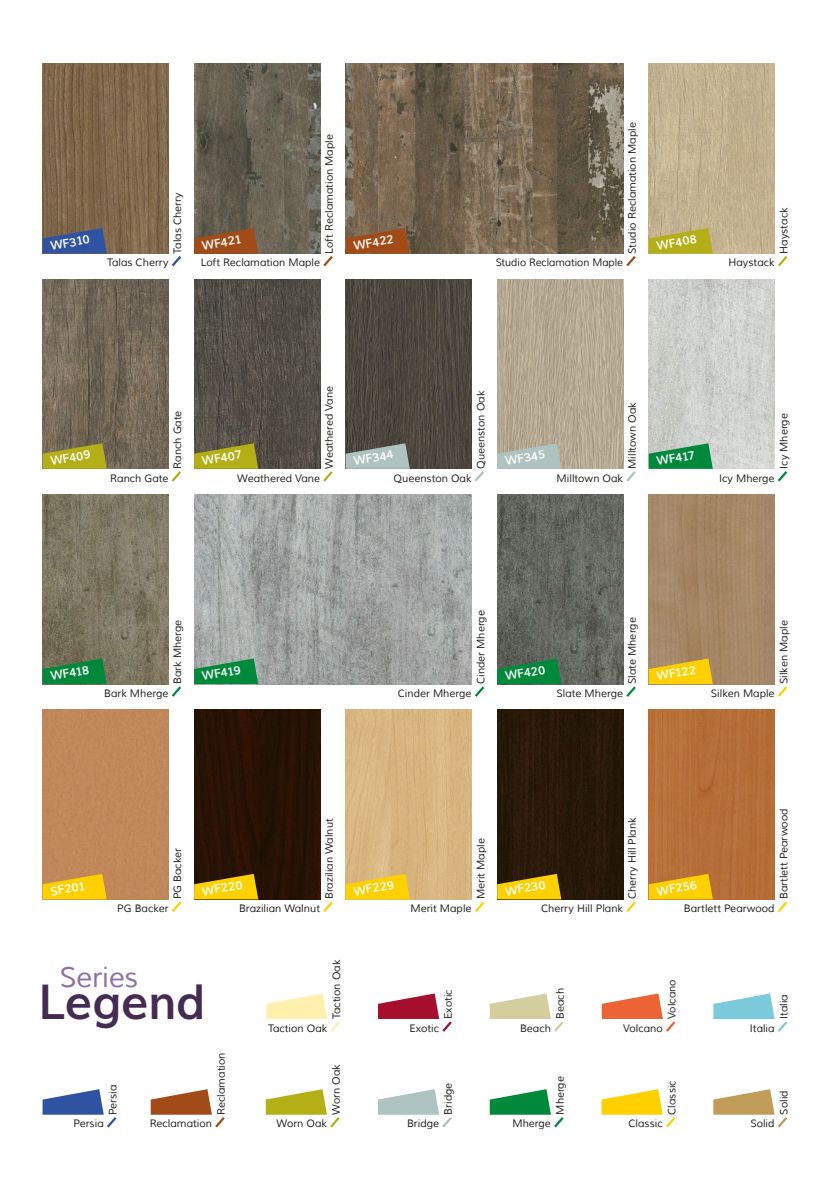
<style>
.page{position:relative;width:830px;height:1187px;background:#fff}
.page>*{position:absolute;margin:0;border:0;box-sizing:border-box;transform-origin:0 0}
.t1{font:700 48.3px "Muli";letter-spacing:-.01em;color:#452a52}
.t2{font:28.2px "Muli";letter-spacing:-.01em;color:#8e6fa7}
.t3{font:700 12px "Muli";color:#fff}
.t4{font:10.5px "Muli";color:#1d1d1b}
</style>
<div class="page">
<img style="left:43px;top:64px;width:125px;height:189px">
<svg style="left:172px;top:256px;width:9px;height:10px"></svg>
<svg style="left:43px;top:228px;width:64px;height:25px;background:#41578c"></svg>
<img style="left:345px;top:64px;width:277px;height:189px">
<svg style="left:626px;top:256px;width:9px;height:10px"></svg>
<svg style="left:345px;top:228px;width:64px;height:25px;background:#995124"></svg>
<img style="left:194px;top:64px;width:126px;height:189px">
<svg style="left:323px;top:256px;width:10px;height:10px"></svg>
<svg style="left:194px;top:228px;width:64px;height:25px;background:#944f24"></svg>
<img style="left:43px;top:494px;width:125px;height:190px">
<svg style="left:171px;top:686px;width:10px;height:10px"></svg>
<svg style="left:43px;top:658px;width:64px;height:26px;background:#1c8242"></svg>
<img style="left:648px;top:279px;width:126px;height:190px">
<svg style="left:778px;top:471px;width:8px;height:10px"></svg>
<svg style="left:648px;top:443px;width:64px;height:26px;background:#2f985c"></svg>
<img style="left:497px;top:494px;width:125px;height:190px">
<svg style="left:626px;top:686px;width:9px;height:11px"></svg>
<svg style="left:497px;top:658px;width:64px;height:26px;background:#157f42"></svg>
<img style="left:194px;top:494px;width:277px;height:190px">
<svg style="left:475px;top:686px;width:9px;height:10px"></svg>
<svg style="left:194px;top:658px;width:64px;height:26px;background:#289155"></svg>
<img style="left:345px;top:279px;width:126px;height:190px">
<svg style="left:475px;top:471px;width:9px;height:10px"></svg>
<svg style="left:345px;top:443px;width:64px;height:26px;background:#96a4a0"></svg>
<img style="left:497px;top:279px;width:125px;height:190px">
<svg style="left:626px;top:471px;width:9px;height:10px"></svg>
<svg style="left:497px;top:443px;width:64px;height:26px;background:#afbbb3"></svg>
<img style="left:648px;top:494px;width:126px;height:190px">
<svg style="left:777px;top:686px;width:9px;height:10px"></svg>
<svg style="left:648px;top:658px;width:64px;height:26px;background:#e9be19"></svg>
<div style="left:648px;top:709px;width:126px;height:190px;background:#b66f39"></div>
<svg style="left:778px;top:901px;width:9px;height:11px"></svg>
<svg style="left:648px;top:873px;width:64px;height:26px;background:#ecb70e"></svg>
<img style="left:194px;top:709px;width:126px;height:190px">
<svg style="left:323px;top:901px;width:9px;height:11px"></svg>
<svg style="left:194px;top:873px;width:64px;height:26px;background:#c8a001"></svg>
<img style="left:345px;top:709px;width:126px;height:190px">
<svg style="left:475px;top:901px;width:9px;height:11px"></svg>
<svg style="left:345px;top:873px;width:64px;height:26px;background:#f5c920"></svg>
<img style="left:648px;top:64px;width:126px;height:189px">
<svg style="left:778px;top:256px;width:9px;height:10px"></svg>
<svg style="left:648px;top:228px;width:64px;height:25px;background:#b7af32"></svg>
<div style="left:43px;top:709px;width:125px;height:190px;background:#c08759"></div>
<svg style="left:172px;top:901px;width:9px;height:11px"></svg>
<svg style="left:43px;top:873px;width:64px;height:26px;background:#eebd16"></svg>
<img style="left:43px;top:279px;width:125px;height:190px">
<svg style="left:171px;top:471px;width:10px;height:10px"></svg>
<svg style="left:43px;top:443px;width:64px;height:26px;background:#a49d26"></svg>
<img style="left:194px;top:279px;width:126px;height:190px">
<svg style="left:323px;top:471px;width:9px;height:10px"></svg>
<svg style="left:194px;top:443px;width:64px;height:26px;background:#9e9923"></svg>
<img style="left:497px;top:709px;width:125px;height:190px">
<svg style="left:626px;top:901px;width:9px;height:11px"></svg>
<svg style="left:497px;top:873px;width:64px;height:26px;background:#c9a102"></svg>
<svg style="left:601px;top:1089px;width:74px;height:38px"></svg>
<svg style="left:151px;top:1089px;width:73px;height:38px"></svg>
<svg style="left:378px;top:1089px;width:73px;height:38px"></svg>
<svg style="left:43px;top:1089px;width:73px;height:38px"></svg>
<svg style="left:489px;top:993px;width:74px;height:38px"></svg>
<svg style="left:378px;top:993px;width:73px;height:38px"></svg>
<svg style="left:266px;top:993px;width:74px;height:38px"></svg>
<svg style="left:489px;top:1089px;width:74px;height:38px"></svg>
<svg style="left:601px;top:993px;width:74px;height:38px"></svg>
<svg style="left:713px;top:1089px;width:73px;height:38px"></svg>
<svg style="left:713px;top:993px;width:73px;height:38px"></svg>
<svg style="left:266px;top:1089px;width:73px;height:38px"></svg>
<p class="t3" style="left:49px;top:238px;width:41px;rotate:-10deg">WF310</p>
<p class="t4" style="left:171px;top:253px;width:63px;rotate:-90deg">Talas Cherry</p>
<p class="t4" style="left:107px;top:256px;width:63px">Talas Cherry</p>
<p class="t3" style="left:201px;top:238px;width:41px;rotate:-10deg">WF421</p>
<p class="t4" style="left:322px;top:253px;width:121px;rotate:-90deg">Loft Reclamation Maple</p>
<p class="t4" style="left:200px;top:256px;width:121px">Loft Reclamation Maple</p>
<p class="t3" style="left:352px;top:238px;width:42px;rotate:-10deg">WF422</p>
<p class="t4" style="left:625px;top:253px;width:133px;rotate:-90deg">Studio Reclamation Maple</p>
<p class="t4" style="left:495px;top:256px;width:129px">Studio Reclamation Maple</p>
<p class="t3" style="left:655px;top:238px;width:42px;rotate:-10deg">WF408</p>
<p class="t4" style="left:777px;top:253px;width:48px;rotate:-90deg">Haystack</p>
<p class="t4" style="left:728px;top:256px;width:48px">Haystack</p>
<p class="t3" style="left:49px;top:453px;width:42px;rotate:-10deg">WF409</p>
<p class="t4" style="left:171px;top:469px;width:60px;rotate:-90deg">Ranch Gate</p>
<p class="t4" style="left:110px;top:471px;width:60px">Ranch Gate</p>
<p class="t3" style="left:201px;top:453px;width:41px;rotate:-10deg">WF407</p>
<p class="t4" style="left:322px;top:469px;width:84px;rotate:-90deg">Weathered Vane</p>
<p class="t3" style="left:352px;top:453px;width:42px;rotate:-10deg">WF344</p>
<p class="t4" style="left:474px;top:469px;width:79px;rotate:-90deg">Queenston Oak</p>
<p class="t3" style="left:503px;top:453px;width:42px;rotate:-10deg">WF345</p>
<p class="t4" style="left:625px;top:469px;width:68px;rotate:-90deg">Milltown Oak</p>
<p class="t3" style="left:655px;top:453px;width:40px;rotate:-10deg">WF417</p>
<p class="t4" style="left:237px;top:471px;width:84px">Weathered Vane</p>
<p class="t4" style="left:393px;top:471px;width:79px">Queenston Oak</p>
<p class="t4" style="left:556px;top:471px;width:68px">Milltown Oak</p>
<p class="t4" style="left:777px;top:469px;width:57px;rotate:-90deg">Icy Mherge</p>
<p class="t4" style="left:718px;top:471px;width:57px">Icy Mherge</p>
<p class="t3" style="left:49px;top:668px;width:40px;rotate:-10deg">WF418</p>
<p class="t4" style="left:171px;top:684px;width:66px;rotate:-90deg">Bark Mherge</p>
<p class="t4" style="left:104px;top:686px;width:66px">Bark Mherge</p>
<p class="t3" style="left:201px;top:668px;width:40px;rotate:-10deg">WF419</p>
<p class="t4" style="left:474px;top:684px;width:75px;rotate:-90deg">Cinder Mherge</p>
<p class="t4" style="left:397px;top:686px;width:75px">Cinder Mherge</p>
<p class="t3" style="left:503px;top:668px;width:42px;rotate:-10deg">WF420</p>
<p class="t4" style="left:625px;top:684px;width:68px;rotate:-90deg">Slate Mherge</p>
<p class="t4" style="left:556px;top:686px;width:68px">Slate Mherge</p>
<p class="t3" style="left:655px;top:668px;width:41px;rotate:-10deg">WF122</p>
<p class="t4" style="left:777px;top:684px;width:65px;rotate:-90deg">Silken Maple</p>
<p class="t4" style="left:710px;top:686px;width:65px">Silken Maple</p>
<p class="t3" style="left:49px;top:884px;width:36px;rotate:-10deg">SF201</p>
<p class="t4" style="left:171px;top:899px;width:53px;rotate:-90deg">PG Backer</p>
<p class="t4" style="left:117px;top:902px;width:53px">PG Backer</p>
<p class="t3" style="left:201px;top:884px;width:43px;rotate:-10deg">WF220</p>
<p class="t4" style="left:322px;top:899px;width:82px;rotate:-90deg">Brazilian Walnut</p>
<p class="t3" style="left:352px;top:884px;width:42px;rotate:-10deg">WF229</p>
<p class="t4" style="left:474px;top:899px;width:63px;rotate:-90deg">Merit Maple</p>
<p class="t3" style="left:503px;top:884px;width:43px;rotate:-10deg">WF230</p>
<p class="t4" style="left:625px;top:899px;width:84px;rotate:-90deg">Cherry Hill Plank</p>
<p class="t3" style="left:655px;top:884px;width:42px;rotate:-10deg">WF256</p>
<p class="t4" style="left:777px;top:899px;width:92px;rotate:-90deg">Bartlett Pearwood</p>
<p class="t4" style="left:239px;top:902px;width:82px">Brazilian Walnut</p>
<p class="t4" style="left:410px;top:902px;width:63px">Merit Maple</p>
<p class="t4" style="left:540px;top:902px;width:84px">Cherry Hill Plank</p>
<p class="t4" style="left:683px;top:902px;width:92px">Bartlett Pearwood</p>
<h2 class="t2" style="left:59px;top:959px;width:81px">Series</h2>
<h1 class="t1" style="left:39px;top:971px;width:168px">Legend</h1>
<p class="t4" style="left:106px;top:1114px;width:32px;rotate:-90deg">Persia</p>
<p class="t4" style="left:214px;top:1114px;width:64px;rotate:-90deg">Reclamation</p>
<p class="t4" style="left:74px;top:1117px;width:32px">Persia</p>
<p class="t4" style="left:150px;top:1117px;width:64px">Reclamation</p>
<p class="t4" style="left:330px;top:1018px;width:61px;rotate:-90deg">Taction Oak</p>
<p class="t4" style="left:268px;top:1021px;width:61px">Taction Oak</p>
<p class="t4" style="left:329px;top:1114px;width:52px;rotate:-90deg">Worn Oak</p>
<p class="t4" style="left:276px;top:1117px;width:52px">Worn Oak</p>
<p class="t4" style="left:441px;top:1018px;width:31px;rotate:-90deg">Exotic</p>
<p class="t4" style="left:553px;top:1018px;width:32px;rotate:-90deg">Beach</p>
<p class="t4" style="left:665px;top:1018px;width:41px;rotate:-90deg">Volcano</p>
<p class="t4" style="left:409px;top:1021px;width:31px">Exotic</p>
<p class="t4" style="left:519px;top:1021px;width:32px">Beach</p>
<p class="t4" style="left:623px;top:1021px;width:41px">Volcano</p>
<p class="t4" style="left:441px;top:1114px;width:34px;rotate:-90deg">Bridge</p>
<p class="t4" style="left:553px;top:1114px;width:40px;rotate:-90deg">Mherge</p>
<p class="t4" style="left:665px;top:1114px;width:36px;rotate:-90deg">Classic</p>
<p class="t4" style="left:407px;top:1117px;width:34px">Bridge</p>
<p class="t4" style="left:512px;top:1117px;width:40px">Mherge</p>
<p class="t4" style="left:628px;top:1117px;width:36px">Classic</p>
<p class="t4" style="left:777px;top:1018px;width:26px;rotate:-90deg">Italia</p>
<p class="t4" style="left:749px;top:1021px;width:26px">Italia</p>
<p class="t4" style="left:777px;top:1114px;width:26px;rotate:-90deg">Solid</p>
<p class="t4" style="left:750px;top:1117px;width:26px">Solid</p>
</div>
